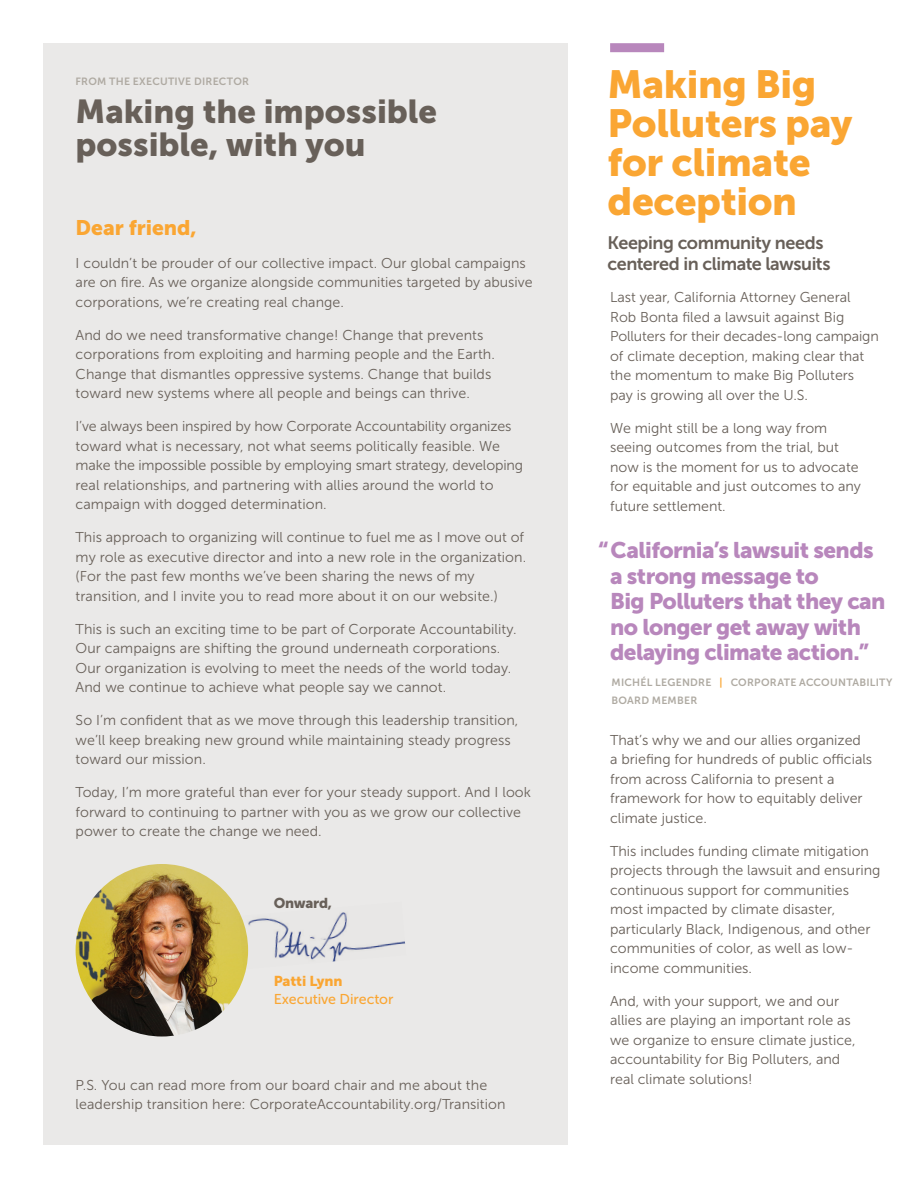
<style>
.page{position:relative;width:918px;height:1188px;background:#fff}
.page>*{position:absolute;margin:0;border:0;box-sizing:border-box;transform-origin:0 0}
.Article_Title{font:39px/39px "Museo Sans 900";letter-spacing:-.01em;color:#faa633}
.Article_Title-2{font:33px/33px "Museo Sans 900";color:#686059}
.Featured_Text_Large{font:22.5px/25.5px "Museo Sans 900";letter-spacing:-.025em;color:#b887bc}
.Article_Body_Copy{font:21px "Museo Sans 900";color:#faa633}
.Article_Body_Copy-2{font:18px/21px "Museo Sans 700";letter-spacing:-.025em;color:#686059}
.Article_Body_Copy-3{font:14.25px/19.5px "Museo Sans 300";color:#686059}
.Featured_Text_Body{font:14.25px/18px "Museo Sans 500";letter-spacing:-.005em;color:#faa633}
.Article_Body_Copy-4{font:14.25px "Museo Sans 900";letter-spacing:-.02em;color:#686059}
.Article_Title-3{font:10.5px/18px "Museo Sans 700";letter-spacing:.025em;color:#afaaa2}
.s1{font-family:"Museo Sans 900"}
.s2{color:#faa633}
</style>
<div class="page">
<div style="left:43px;top:43px;width:525px;height:1102px;background:#eae9e8"></div>
<img style="left:76px;top:864px;width:172px;height:173px;border-radius:86px">
<img style="left:239px;top:912px;width:166px;height:57px">
<div style="left:610px;top:43px;width:54px;height:9px;background:#b887bc"></div>
<p class="Article_Title-3" style="left:76px;top:72px;width:175px">FROM THE EXECUTIVE DIRECTOR</p>
<p class="Article_Title-2" style="left:76px;top:95px;width:363px">Making the impossible possible, with you</p>
<p class="Article_Body_Copy" style="left:76px;top:216px;width:123px">Dear friend,</p>
<p class="Article_Body_Copy-3" style="left:76px;top:253px;width:459px">I couldn’t be prouder of our collective impact. Our global campaigns are on fire. As we organize alongside communities targeted by abusive corporations, we’re creating real change.</p>
<p class="Article_Body_Copy-3" style="left:76px;top:325px;width:421px">And do we need transformative change! Change that prevents corporations from exploiting and harming people and the Earth.<br>Change that dismantles oppressive systems. Change that builds toward new systems where all people and beings can thrive.</p>
<p class="Article_Body_Copy-3" style="left:76px;top:417px;width:449px">I’ve always been inspired by how Corporate Accountability organizes toward what is necessary, not what seems politically feasible. We make the impossible possible by employing smart strategy, developing real relationships, and partnering with allies around the world to campaign with dogged determination.</p>
<p class="Article_Body_Copy-3" style="left:76px;top:528px;width:452px">This approach to organizing will continue to fuel me as I move out of my role as executive director and into a new role in the organization. (For the past few months we’ve been sharing the news of my transition, and I invite you to read more about it on our website.)</p>
<p class="Article_Body_Copy-3" style="left:76px;top:619px;width:443px">This is such an exciting time to be part of Corporate Accountability.<br>Our campaigns are shifting the ground underneath corporations.<br>Our organization is evolving to meet the needs of the world today.<br>And we continue to achieve what people say we cannot.</p>
<p class="Article_Body_Copy-3" style="left:76px;top:711px;width:444px">So I’m confident that as we move through this leadership transition, we’ll keep breaking new ground while maintaining steady progress toward our mission.</p>
<p class="Article_Body_Copy-3" style="left:76px;top:783px;width:457px">Today, I’m more grateful than ever for your steady support. And I look forward to continuing to partner with you as we grow our collective power to create the change we need.</p>
<p class="Article_Body_Copy-4" style="left:274px;top:895px;width:60px">Onward,</p>
<p class="Featured_Text_Body" style="left:274px;top:973px;width:121px"><span class="s1">Patti Lynn<br></span>Executive Director</p>
<p class="Article_Body_Copy-3" style="left:76px;top:1075px;width:431px">P.S. You can read more from our board chair and me about the leadership transition here: CorporateAccountability.org/Transition</p>
<p class="Article_Title" style="left:608px;top:65px;width:246px">Making Big<br>Polluters pay for climate deception</p>
<p class="Article_Body_Copy-2" style="left:608px;top:232px;width:224px">Keeping community needs centered in climate lawsuits</p>
<p class="Article_Body_Copy-3" style="left:610px;top:288px;width:270px">Last year, California Attorney General Rob Bonta filed a lawsuit against Big Polluters for their decades-long campaign of climate deception, making clear that the momentum to make Big Polluters pay is growing all over the U.S.</p>
<p class="Article_Body_Copy-3" style="left:610px;top:418px;width:252px">We might still be a long way from seeing outcomes from the trial, but now is the moment for us to advocate for equitable and just outcomes to any future settlement.</p>
<p class="Featured_Text_Large" style="left:610px;top:537px;width:277px;text-indent:-12px">“California’s lawsuit sends a strong message to<br>Big Polluters that they can no longer get away with delaying climate action.”</p>
<p class="Article_Title-3" style="left:612px;top:674px;width:283px">MICHÉL LEGENDRE <span class="s2">|</span> CORPORATE ACCOUNTABILITY<br>BOARD MEMBER</p>
<p class="Article_Body_Copy-3" style="left:610px;top:730px;width:264px">That’s why we and our allies organized<br>a briefing for hundreds of public officials from across California to present a framework for how to equitably deliver climate justice.</p>
<p class="Article_Body_Copy-3" style="left:610px;top:841px;width:272px">This includes funding climate mitigation projects through the lawsuit and ensuring continuous support for communities most impacted by climate disaster, particularly Black, Indigenous, and other communities of color, as well as low&shy;income communities.</p>
<p class="Article_Body_Copy-3" style="left:610px;top:991px;width:247px">And, with your support, we and our allies are playing an important role as we organize to ensure climate justice, accountability for Big Polluters, and real climate solutions!</p>
</div>
